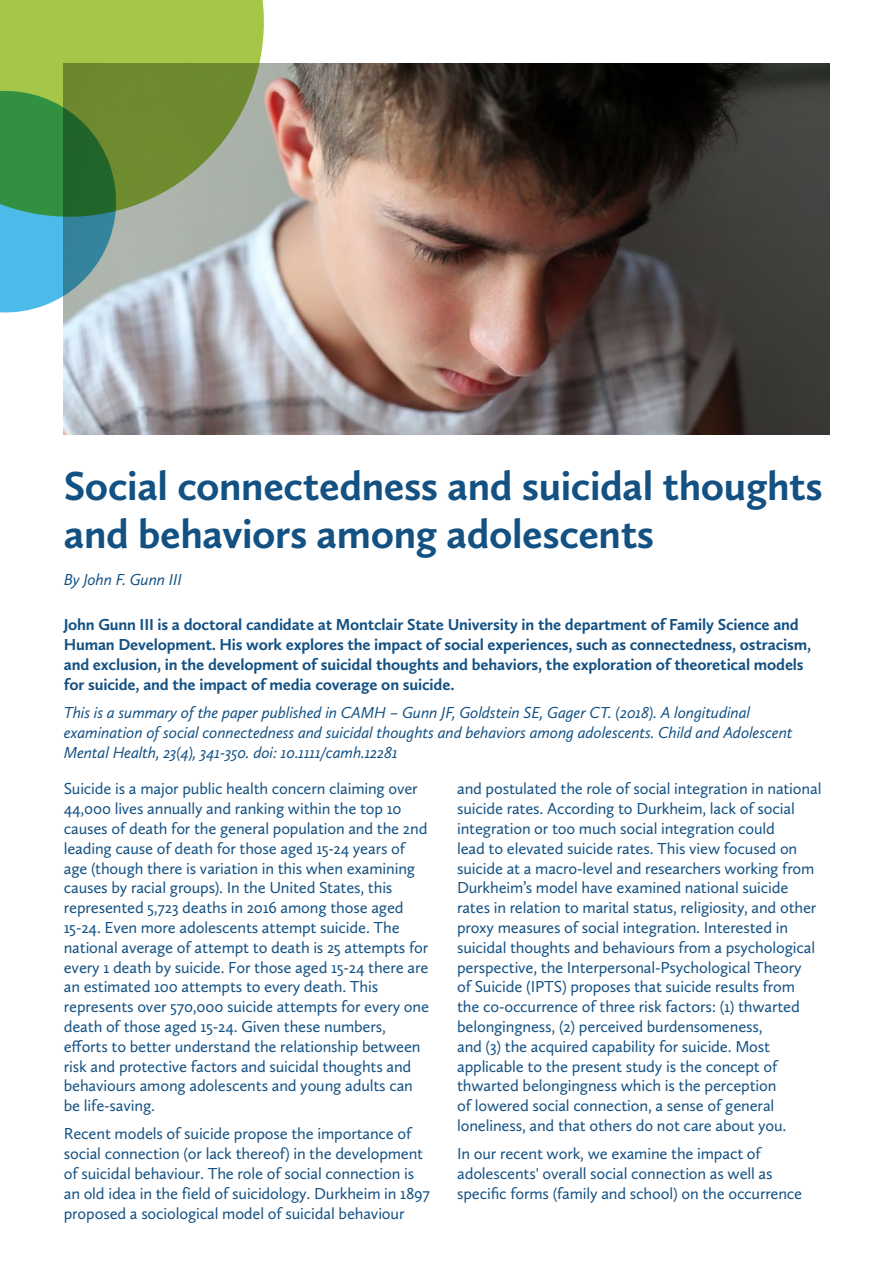
<style>
.page{position:relative;width:893px;height:1263px;background:#fff}
.page>*{position:absolute;margin:0;border:0;box-sizing:border-box;transform-origin:0 0}
.t1{font:700 42px/48px "Calluna Sans";letter-spacing:-.01em;color:#135183}
.t2{font:16.5px/19.8px "Calluna Sans";letter-spacing:-.01em;color:#135183}
.t3{font:700 16.5px/19.8px "Calluna Sans";letter-spacing:-.01em;color:#135183}
.t4{font:italic 16.5px/19.8px "Calluna Sans";letter-spacing:-.01em;color:#135183}
</style>
<div class="page">
<img style="left:64px;top:64px;width:765px;height:370px">
<svg style="left:0;top:0;width:289px;height:242px;background:#9baf65"></svg>
<svg style="left:0;top:77px;width:130px;height:250px;background:#5d9d7c"></svg>
<h1 class="t1" style="left:64px;top:461px;width:760px">Social connectedness and suicidal thoughts and behaviors among adolescents</h1>
<p class="t4" style="left:64px;top:569px;width:120px">By John F. Gunn III</p>
<p class="t3" style="left:64px;top:614px;width:749px">John Gunn III is a doctoral candidate at Montclair State University in the department of Family Science and Human Development. His work explores the impact of social experiences, such as connectedness, ostracism, and exclusion, in the development of suicidal thoughts and behaviors, the exploration of theoretical models for suicide, and the impact of media coverage on suicide.</p>
<p class="t4" style="left:64px;top:702px;width:730px">This is a summary of the paper published in CAMH – Gunn JF, Goldstein SE, Gager CT. (2018). A longitudinal examination of social connectedness and suicidal thoughts and behaviors among adolescents. Child and Adolescent<br>Mental Health, 23(4), 341-350. doi: 10.1111/camh.12281</p>
<p class="t2" style="left:457px;top:779px;width:366px">and postulated the role of social integration in national suicide rates. According to Durkheim, lack of social integration or too much social integration could<br>lead to elevated suicide rates. This view focused on suicide at a macro-level and researchers working from Durkheim’s model have examined national suicide rates in relation to marital status, religiosity, and other proxy measures of social integration. Interested in suicidal thoughts and behaviours from a psychological perspective, the Interpersonal-Psychological Theory<br>of Suicide (IPTS) proposes that suicide results from the co-occurrence of three risk factors: (1) thwarted belongingness, (2) perceived burdensomeness,<br>and (3) the acquired capability for suicide. Most applicable to the present study is the concept of thwarted belongingness which is the perception<br>of lowered social connection, a sense of general loneliness, and that others do not care about you.</p>
<p class="t2" style="left:457px;top:1144px;width:347px">In our recent work, we examine the impact of adolescents' overall social connection as well as specific forms (family and school) on the occurrence</p>
<p class="t2" style="left:64px;top:779px;width:367px">Suicide is a major public health concern claiming over 44,000 lives annually and ranking within the top 10 causes of death for the general population and the 2nd leading cause of death for those aged 15-24 years of age (though there is variation in this when examining causes by racial groups). In the United States, this represented 5,723 deaths in 2016 among those aged 15-24. Even more adolescents attempt suicide. The national average of attempt to death is 25 attempts for every 1 death by suicide. For those aged 15-24 there are an estimated 100 attempts to every death. This represents over 570,000 suicide attempts for every one death of those aged 15-24. Given these numbers, efforts to better understand the relationship between risk and protective factors and suicidal thoughts and behaviours among adolescents and young adults can be life-saving.</p>
<p class="t2" style="left:64px;top:1124px;width:368px">Recent models of suicide propose the importance of social connection (or lack thereof) in the development of suicidal behaviour. The role of social connection is an old idea in the field of suicidology. Durkheim in 1897 proposed a sociological model of suicidal behaviour</p>
</div>
